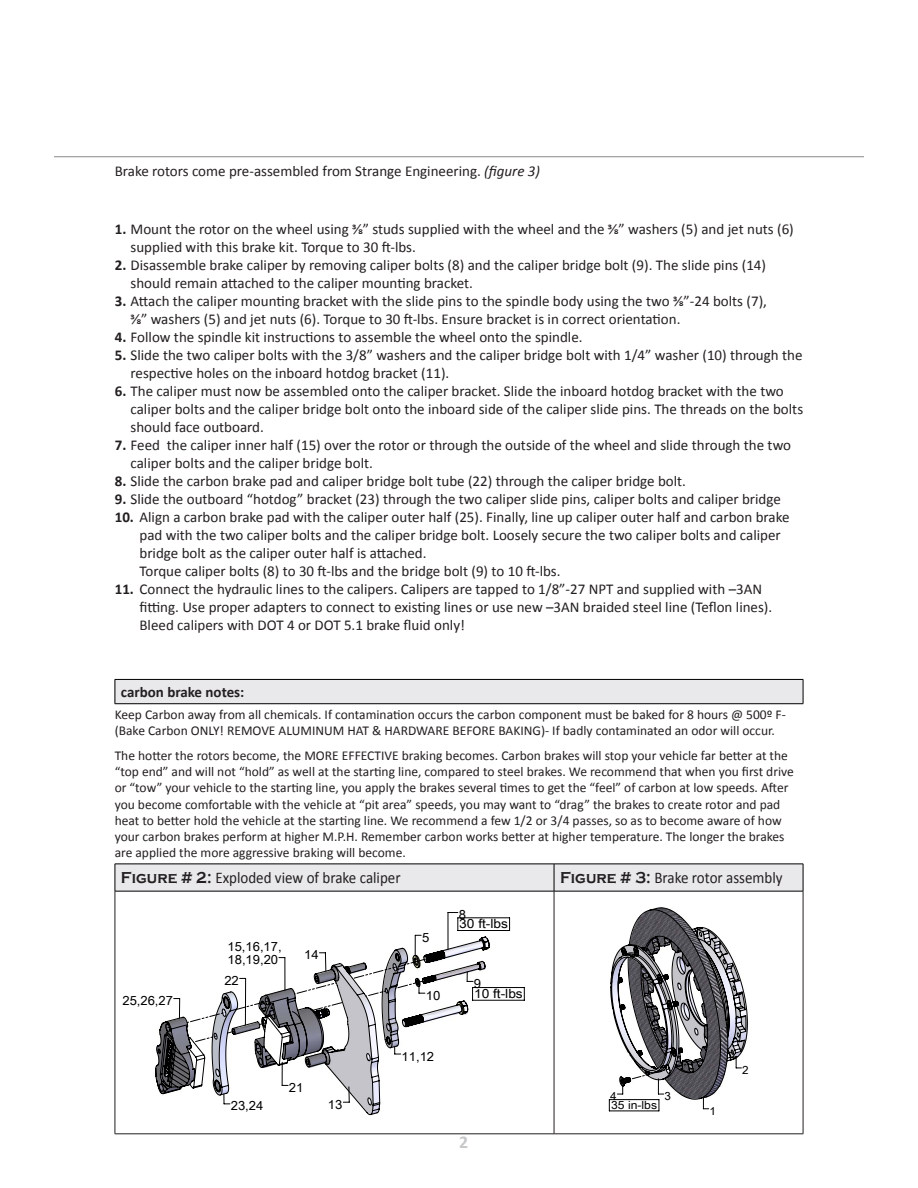
<style>
.page{position:relative;width:918px;height:1188px;background:#fff}
.page>*{position:absolute;margin:0;border:0;box-sizing:border-box;transform-origin:0 0}
.t1{font:700 18px "Calibri";color:#c7c8ca}
.t2{font:16.35px "Calibri";color:#231f20;scale:.92 1}
.t3{font:15px/18px "Calibri";color:#231f20}
.t4{font:700 15px "Calibri";color:#231f20}
.t5{font:13.5px/16.2px "Calibri";color:#231f20}
.t6{font:12.75px/10.2px "Arial Unicode MS";color:#000}
.t7{font:12.75px "Arial Unicode MS";color:#000;scale:1.08 1}
.t8{font:11.25px "Arial Unicode MS";color:#000;scale:1.07 1}
.t9{font:11.25px "Arial Unicode MS";color:#000}
.s1{font-style:italic}
.s2{font-weight:700}
.s3{font-family:"Copperplate Gothic";font-weight:700}
</style>
<div class="page">
<hr style="left:54px;top:156px;width:810px;height:1px;background:#8a8a8a">
<hr style="left:115px;top:891px;width:1px;height:243px;background:#231f20">
<hr style="left:554px;top:891px;width:1px;height:243px;background:#231f20">
<hr style="left:803px;top:891px;width:1px;height:243px;background:#231f20">
<hr style="left:115px;top:1134px;width:439px;height:1px;background:#231f20">
<hr style="left:554px;top:1134px;width:249px;height:1px;background:#231f20">
<svg style="left:115px;top:864px;width:689px;height:27px;background:#e1e1e3"></svg>
<hr style="left:115px;top:891px;width:439px;height:1px;background:#000">
<hr style="left:554px;top:891px;width:249px;height:1px;background:#000">
<hr style="left:458px;top:918px;width:52px;height:1px;background:#000">
<hr style="left:458px;top:930px;width:52px;height:1px;background:#000">
<hr style="left:473px;top:987px;width:51px;height:1px;background:#000">
<svg style="left:524px;top:988px;width:1px;height:12px"></svg>
<hr style="left:473px;top:1000px;width:51px;height:1px;background:#000">
<svg style="left:448px;top:912px;width:11px;height:19px"></svg>
<hr style="left:448px;top:913px;width:1px;height:36px;background:#000">
<svg style="left:155px;top:935px;width:335px;height:180px"></svg>
<svg style="left:313px;top:1002px;width:30px;height:9px"></svg>
<svg style="left:259px;top:1022px;width:7px;height:3px"></svg>
<svg style="left:227px;top:1031px;width:8px;height:2px"></svg>
<svg style="left:193px;top:1036px;width:24px;height:6px"></svg>
<svg style="left:158px;top:1049px;width:3px;height:5px"></svg>
<svg style="left:352px;top:935px;width:75px;height:62px"></svg>
<svg style="left:294px;top:983px;width:43px;height:11px"></svg>
<svg style="left:236px;top:1001px;width:33px;height:9px"></svg>
<svg style="left:187px;top:1012px;width:39px;height:11px"></svg>
<svg style="left:166px;top:1024px;width:4px;height:7px"></svg>
<hr style="left:609px;top:1111px;width:50px;height:1px;background:#000">
<svg style="left:609px;top:907px;width:139px;height:204px"></svg>
<div style="left:115px;top:679px;width:688px;height:25px;background:#e9e9eb"></div>
<hr style="left:115px;top:679px;width:688px;height:1px;background:#000">
<svg style="left:115px;top:680px;width:1px;height:23px"></svg>
<svg style="left:803px;top:680px;width:1px;height:24px"></svg>
<hr style="left:115px;top:703px;width:688px;height:1px;background:#000">
<p class="t3" style="left:115px;top:162px;width:427px">Brake rotors come pre-assembled from Strange Engineering. <span class="s1">(figure 3)</span></p>
<p class="t3" style="left:131px;top:220px;width:665px;text-indent:-16px"><span class="s2">1.</span> Mount the rotor on the wheel using 3/8” studs supplied with the wheel and the 3/8” washers (5) and jet nuts (6) supplied with this brake kit. Torque to 30 ft-lbs.</p>
<p class="t3" style="left:131px;top:256px;width:637px;text-indent:-16px"><span class="s2">2.</span> Disassemble brake caliper by removing caliper bolts (8) and the caliper bridge bolt (9). The slide pins (14) should remain attached to the caliper mounting bracket.</p>
<p class="t3" style="left:115px;top:292px;width:654px"><span class="s2">3.</span> Attach the caliper mounting bracket with the slide pins to the spindle body using the two 3/8”-24 bolts (7),</p>
<p class="t3" style="left:131px;top:310px;width:551px">3/8” washers (5) and jet nuts (6). Torque to 30 ft-lbs. Ensure bracket is in correct orientation.</p>
<p class="t3" style="left:115px;top:328px;width:469px"><span class="s2">4.</span> Follow the spindle kit instructions to assemble the wheel onto the spindle.</p>
<p class="t3" style="left:131px;top:346px;width:674px;text-indent:-16px"><span class="s2">5.</span> Slide the two caliper bolts with the 3/8” washers and the caliper bridge bolt with 1/4” washer (10) through the respective holes on the inboard hotdog bracket (11).</p>
<p class="t3" style="left:131px;top:382px;width:674px;text-indent:-16px"><span class="s2">6.</span> The caliper must now be assembled onto the caliper bracket. Slide the inboard hotdog bracket with the two caliper bolts and the caliper bridge bolt onto the inboard side of the caliper slide pins. The threads on the bolts should face outboard.</p>
<p class="t3" style="left:115px;top:436px;width:678px"><span class="s2">7.</span> Feed the caliper inner half (15) over the rotor or through the outside of the wheel and slide through the two</p>
<p class="t3" style="left:131px;top:454px;width:244px">caliper bolts and the caliper bridge bolt.</p>
<p class="t3" style="left:115px;top:472px;width:573px"><span class="s2">8.</span> Slide the carbon brake pad and caliper bridge bolt tube (22) through the caliper bridge bolt.</p>
<p class="t3" style="left:115px;top:490px;width:668px"><span class="s2">9.</span> Slide the outboard “hotdog” bracket (23) through the two caliper slide pins, caliper bolts and caliper bridge</p>
<p class="t3" style="left:115px;top:508px;width:676px"><span class="s2">10.</span> Align a carbon brake pad with the caliper outer half (25). Finally, line up caliper outer half and carbon brake</p>
<p class="t3" style="left:139px;top:526px;width:643px">pad with the two caliper bolts and the caliper bridge bolt. Loosely secure the two caliper bolts and caliper bridge bolt as the caliper outer half is attached.</p>
<p class="t3" style="left:139px;top:562px;width:423px">Torque caliper bolts (8) to 30 ft-lbs and the bridge bolt (9) to 10 ft-lbs.</p>
<p class="t3" style="left:139px;top:598px;width:634px">fitting. Use proper adapters to connect to existing lines or use new –3AN braided steel line (Teflon lines).<br>Bleed calipers with DOT 4 or DOT 5.1 brake fluid only!</p>
<p class="t3" style="left:115px;top:580px;width:649px"><span class="s2">11.</span> Connect the hydraulic lines to the calipers. Calipers are tapped to 1/8”-27 NPT and supplied with –3AN</p>
<p class="t4" style="left:121px;top:683px;width:125px">carbon brake notes:</p>
<p class="t5" style="left:115px;top:706px;width:673px">Keep Carbon away from all chemicals. If contamination occurs the carbon component must be baked for 8 hours @ 500º F-(Bake Carbon ONLY! REMOVE ALUMINUM HAT &amp; HARDWARE BEFORE BAKING)- If badly contaminated an odor will occur.</p>
<p class="t5" style="left:115px;top:747px;width:681px">The hotter the rotors become, the MORE EFFECTIVE braking becomes. Carbon brakes will stop your vehicle far better at the “top end” and will not “hold” as well at the starting line, compared to steel brakes. We recommend that when you first drive or “tow” your vehicle to the starting line, you apply the brakes several times to get the “feel” of carbon at low speeds. After you become comfortable with the vehicle at “pit area” speeds, you may want to “drag” the brakes to create rotor and pad heat to better hold the vehicle at the starting line. We recommend a few 1/2 or 3/4 passes, so as to become aware of how your carbon brakes perform at higher M.P.H. Remember carbon works better at higher temperature. The longer the brakes are applied the more aggressive braking will become.</p>
<p class="t2" style="left:121px;top:867px;width:306px"><span class="s3">Figure # 2:</span> Exploded view of brake caliper</p>
<p class="t2" style="left:560px;top:867px;width:244px"><span class="s3">Figure # 3:</span> Brake rotor assembly</p>
<p class="t6" style="left:459px;top:909px;width:9px">8</p>
<p class="t6" style="left:422px;top:932px;width:9px">5</p>
<p class="t7" style="left:459px;top:915px;width:47px">30 ft-lbs</p>
<p class="t6" style="left:228px;top:940px;width:56px;line-height:12.8px">15,16,17,<br>18,19,20</p>
<p class="t6" style="left:304px;top:949px;width:16px">14</p>
<p class="t6" style="left:122px;top:995px;width:52px">25,26,27</p>
<p class="t6" style="left:224px;top:975px;width:16px">22</p>
<p class="t6" style="left:231px;top:1100px;width:34px">23,24</p>
<p class="t6" style="left:289px;top:1082px;width:16px">21</p>
<p class="t6" style="left:328px;top:1099px;width:16px">13</p>
<p class="t6" style="left:426px;top:990px;width:16px">10</p>
<p class="t6" style="left:474px;top:978px;width:50px">9<br>10 ft-lbs</p>
<p class="t6" style="left:402px;top:1051px;width:34px">11,12</p>
<p class="t1" style="left:459px;top:1130px;width:11px">2</p>
<p class="t9" style="left:610px;top:1088px;width:8px">4</p>
<p class="t9" style="left:664px;top:1088px;width:8px">3</p>
<p class="t8" style="left:611px;top:1097px;width:44px">35 in-lbs</p>
<p class="t9" style="left:709px;top:1102px;width:8px">1</p>
<p class="t9" style="left:742px;top:1062px;width:8px">2</p>
</div>
